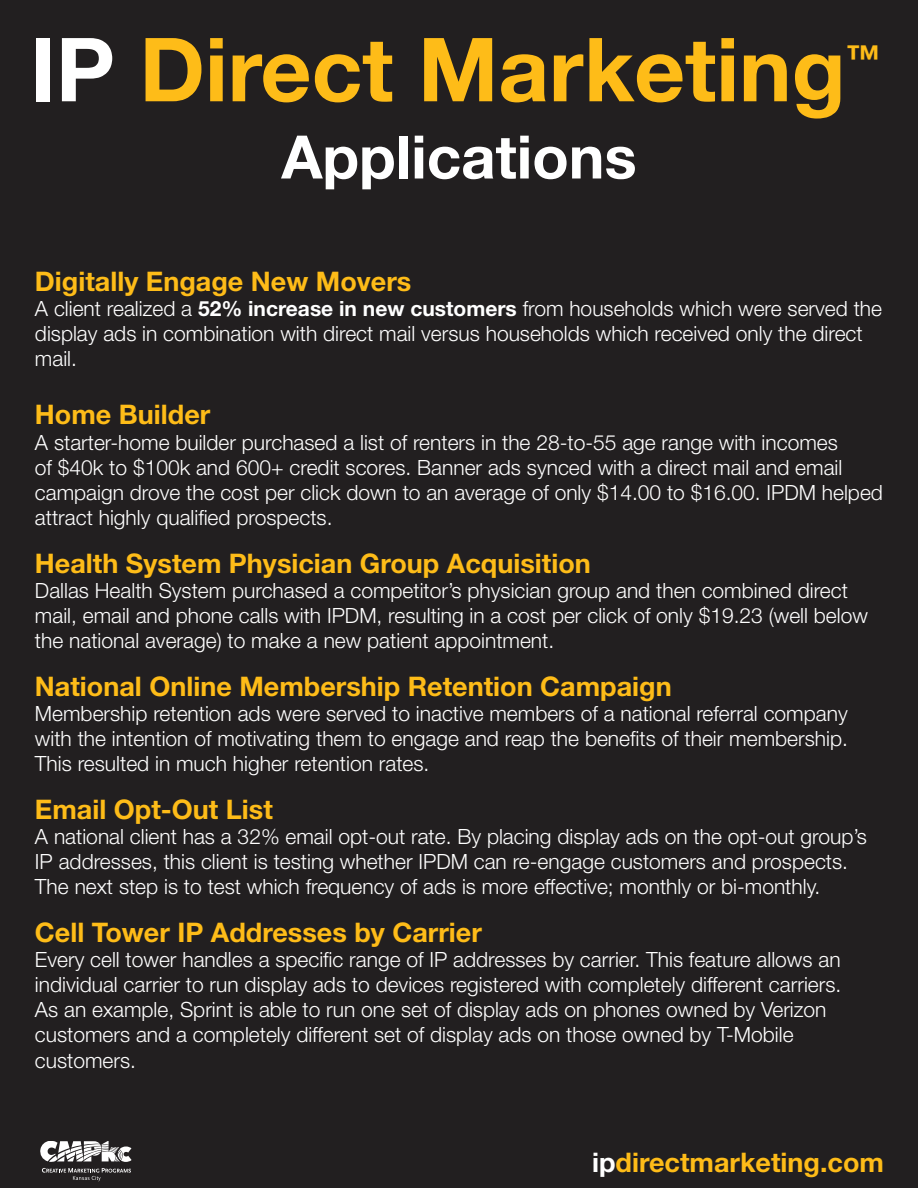
<style>
.page{position:relative;width:918px;height:1188px;background:#fff}
.page>*{position:absolute;margin:0;border:0;box-sizing:border-box;transform-origin:0 0}
.t1{font:700 88.5px "Helvetica Neue";color:#febc18}
.t2{font:700 60px "Helvetica Neue";color:#fff}
.t3{font:700 34.5px "Helvetica Neue";color:#febc18}
.t4{font:700 27px "Helvetica Neue";color:#febc18}
.t5{font:300 21px/25.2px "Helvetica Neue";color:#fff}
.s1{color:#fff}
.s2{font-weight:700}
</style>
<div class="page">
<div style="left:0;top:1134px;width:918px;height:54px;background:#221f20"></div>
<svg style="left:40px;top:1141px;width:92px;height:21px"></svg>
<svg style="left:42px;top:1168px;width:89px;height:13px"></svg>
<div style="left:0;top:0;width:918px;height:260px;background:#221f20"></div>
<div style="left:0;top:220px;width:918px;height:921px;background:#221f20"></div>
<h1 class="t1" style="left:30px;top:0;width:817px"><span class="s1">IP</span> Direct Marketing</h1>
<h3 class="t3" style="left:846px;top:30px;width:36px">™</h3>
<h2 class="t2" style="left:281px;top:110px;width:357px">Applications</h2>
<p class="t4" style="left:35px;top:260px;width:378px">Digitally Engage New Movers</p>
<p class="t5" style="left:35px;top:294px;width:849px">A client realized a <span class="s2">52% increase in new customers</span> from households which were served the display ads in combination with direct mail versus households which received only the direct mail.</p>
<p class="t4" style="left:35px;top:394px;width:177px">Home Builder</p>
<p class="t5" style="left:35px;top:428px;width:850px">A starter-home builder purchased a list of renters in the 28-to-55 age range with incomes<br>of $40k to $100k and 600+ credit scores. Banner ads synced with a direct mail and email campaign drove the cost per click down to an average of only $14.00 to $16.00. IPDM helped attract highly qualified prospects.</p>
<p class="t4" style="left:35px;top:542px;width:557px">Health System Physician Group Acquisition</p>
<p class="t5" style="left:35px;top:576px;width:834px">Dallas Health System purchased a competitor’s physician group and then combined direct mail, email and phone calls with IPDM, resulting in a cost per click of only $19.23 (well below the national average) to make a new patient appointment.</p>
<p class="t4" style="left:35px;top:665px;width:638px">National Online Membership Retention Campaign</p>
<p class="t5" style="left:35px;top:699px;width:814px;text-align:justify">Membership retention ads were served to inactive members of a national referral company with the intention of motivating them to engage and reap the benefits of their membership.<br>This resulted in much higher retention rates.</p>
<p class="t4" style="left:35px;top:788px;width:239px">Email Opt-Out List</p>
<p class="t5" style="left:35px;top:822px;width:834px">A national client has a 32% email opt-out rate. By placing display ads on the opt-out group’s<br>IP addresses, this client is testing whether IPDM can re-engage customers and prospects.<br>The next step is to test which frequency of ads is more effective; monthly or bi-monthly.</p>
<p class="t4" style="left:35px;top:911px;width:448px">Cell Tower IP Addresses by Carrier</p>
<p class="t5" style="left:35px;top:945px;width:808px">Every cell tower handles a specific range of IP addresses by carrier. This feature allows an individual carrier to run display ads to devices registered with completely different carriers.<br>As an example, Sprint is able to run one set of display ads on phones owned by Verizon customers and a completely different set of display ads on those owned by T-Mobile customers.</p>
<p class="t4" style="left:592px;top:1141px;width:293px"><span class="s1">ip</span>directmarketing.com</p>
</div>
